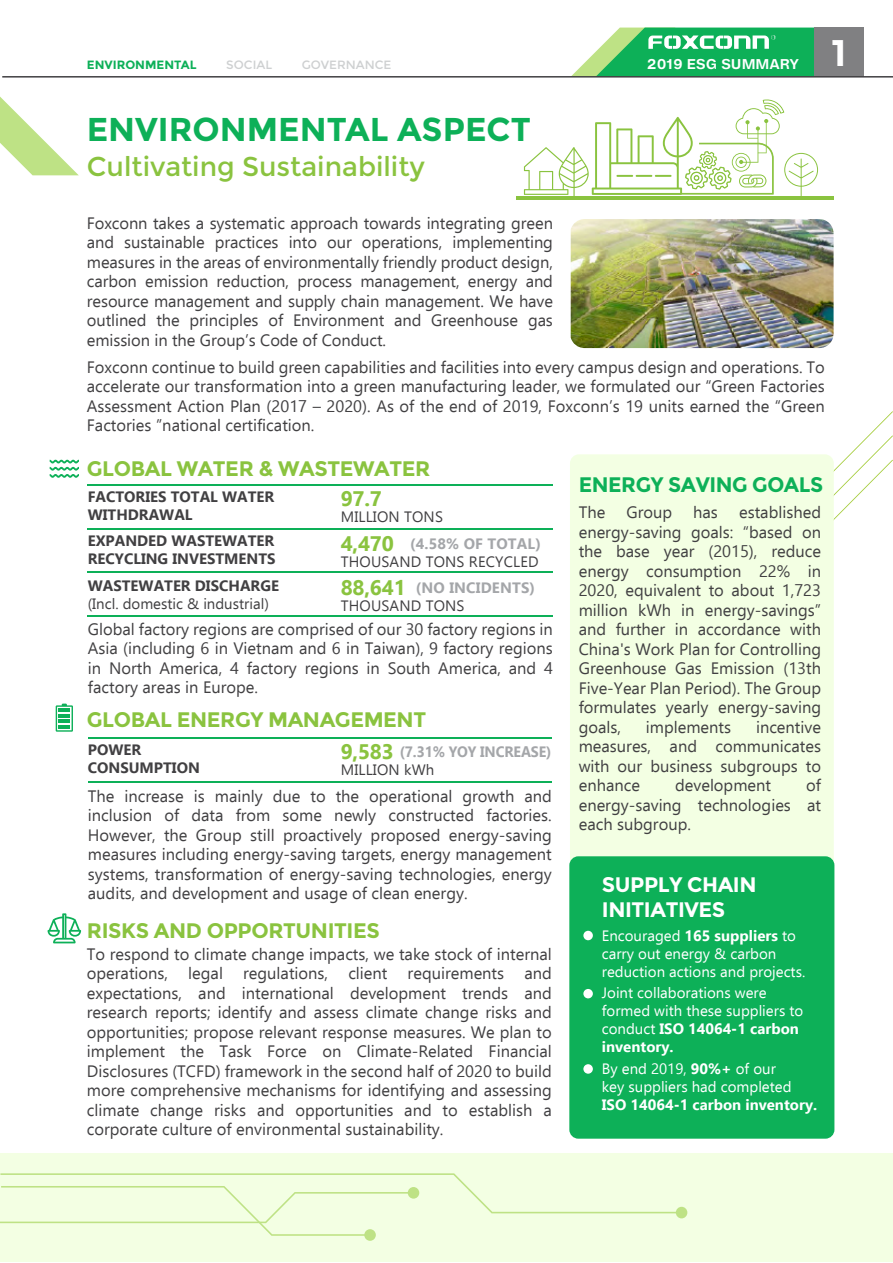
<style>
.page{position:relative;width:893px;height:1263px;background:#fff}
.page>*{position:absolute;margin:0;border:0;box-sizing:border-box;transform-origin:0 0}
.t1{font:700 37.05px "Montserrat";color:#fff}
.t2{font:700 33px "Montserrat";color:#0db058}
.t3{font:27px "Montserrat";color:#8ac33f}
.t4{font:700 21px "Montserrat";letter-spacing:-.02em;color:#8ac33f}
.t5{font:700 21px/25.2px "Montserrat";letter-spacing:-.02em;color:#fff}
.t6{font:700 21px "Montserrat";letter-spacing:-.02em;color:#0db058}
.t7{font:700 21px "Ebrima";letter-spacing:-.01em;color:#8ac33f}
.t8{font:16.5px/19.5px "Ebrima";color:#414042;text-align:justify}
.t9{font:15px/18px "Ebrima";color:#fff}
.t10{font:700 15px/18px "Ebrima";color:#414042}
.t11{font:15px/17.4px "Ebrima";letter-spacing:.01em;color:#414042}
.t12{font:700 15px "Ebrima";color:#fff}
.t13{font:700 15px "Ebrima";letter-spacing:-.01em;color:#a4a6a9;scale:.95 1}
.t14{font:700 15px "Ebrima";letter-spacing:.01em;color:#a4a6a9}
.t15{font:700 12.9px "Helvetica Now Micro";color:#fff}
.t16{font:12px "Montserrat";color:#ced0d1}
.t17{font:700 12px "Montserrat";color:#0db058}
.s1{font-weight:700;font-size:21px;color:#8ac33f}
.s2{font-weight:700;color:#a4a6a9}
.s3{font-weight:700}
</style>
<div class="page">
<svg style="left:833px;top:881px;width:2px;height:254px"></svg>
<svg style="left:834px;top:411px;width:59px;height:109px"></svg>
<div style="left:570px;top:454px;width:264px;height:592px;background:#f3ffe3;border-radius:9px"></div>
<div style="left:0;top:1152px;width:893px;height:109px;background:#f3ffe3"></div>
<div style="left:676px;top:1207px;width:11px;height:11px;background:#bee285;border-radius:50%"></div>
<div style="left:364px;top:1229px;width:12px;height:12px;background:#bee285;border-radius:50%"></div>
<svg style="left:0;top:1173px;width:682px;height:63px"></svg>
<div style="left:408px;top:1187px;width:11px;height:11px;background:#bee285;border-radius:50%"></div>
<svg style="left:571px;top:28px;width:243px;height:48px"></svg>
<div style="left:814px;top:28px;width:50px;height:49px;background:#808082"></div>
<hr style="left:2px;top:76px;width:891px;height:2px;background:#414042">
<hr style="left:516px;top:196px;width:318px;height:4px;background:#8ac33f">
<svg style="left:524px;top:99px;width:294px;height:97px"></svg>
<svg style="left:0;top:97px;width:79px;height:78px"></svg>
<img style="left:571px;top:219px;width:263px;height:129px">
<hr style="left:88px;top:484px;width:465px;height:2px;background:#0db058">
<hr style="left:88px;top:528px;width:465px;height:2px;background:#0db058">
<hr style="left:88px;top:571px;width:465px;height:2px;background:#0db058">
<hr style="left:88px;top:615px;width:465px;height:2px;background:#0db058">
<hr style="left:88px;top:737px;width:464px;height:2px;background:#0db058">
<hr style="left:88px;top:781px;width:464px;height:1px;background:#0db058">
<div style="left:569px;top:856px;width:265px;height:283px;background:#0db058;border-radius:9px"></div>
<div style="left:583px;top:1064px;width:10px;height:10px;background:#fff;border-radius:50%"></div>
<div style="left:583px;top:989px;width:10px;height:9px;background:#fff;border-radius:50%"></div>
<div style="left:583px;top:931px;width:10px;height:9px;background:#fff;border-radius:50%"></div>
<svg style="left:48px;top:913px;width:33px;height:30px"></svg>
<svg style="left:56px;top:704px;width:17px;height:28px"></svg>
<hr style="left:59px;top:725px;width:11px;height:4px;background:#0db058">
<hr style="left:59px;top:719px;width:11px;height:4px;background:#0db058">
<hr style="left:59px;top:714px;width:11px;height:4px;background:#0db058">
<hr style="left:59px;top:708px;width:11px;height:4px;background:#0db058">
<svg style="left:50px;top:460px;width:29px;height:18px"></svg>
<p class="t17" style="left:87px;top:57px;width:111px">ENVIRONMENTAL</p>
<p class="t16" style="left:226px;top:58px;width:47px">SOCIAL</p>
<p class="t16" style="left:302px;top:58px;width:91px">GOVERNANCE</p>
<p class="t15" style="left:647px;top:54px;width:154px">2019 ESG SUMMARY</p>
<h1 class="t1" style="left:831px;top:31px;width:16px">1</h1>
<h2 class="t2" style="left:87px;top:110px;width:446px">ENVIRONMENTAL ASPECT</h2>
<h3 class="t3" style="left:87px;top:151px;width:340px">Cultivating Sustainability</h3>
<p class="t8" style="left:87px;top:213px;width:468px">Foxconn takes a systematic approach towards integrating green and sustainable practices into our operations, implementing measures in the areas of environmentally friendly product design, carbon emission reduction, process management, energy and resource management and supply chain management. We have outlined the principles of Environment and Greenhouse gas emission in the Group’s Code of Conduct.</p>
<p class="t8" style="left:87px;top:357px;width:739px">Foxconn continue to build green capabilities and facilities into every campus design and operations. To accelerate our transformation into a green manufacturing leader, we formulated our “Green Factories Assessment Action Plan (2017 – 2020). As of the end of 2019, Foxconn’s 19 units earned the “Green Factories ”national certification.</p>
<p class="t4" style="left:87px;top:456px;width:345px">GLOBAL WATER &amp; WASTEWATER</p>
<p class="t10" style="left:88px;top:487px;width:188px">FACTORIES TOTAL WATER<br>WITHDRAWAL</p>
<p class="t7" style="left:341px;top:483px;width:43px">97.7</p>
<p class="t11" style="left:341px;top:508px;width:104px">MILLION TONS</p>
<p class="t10" style="left:88px;top:532px;width:189px">EXPANDED WASTEWATER<br>RECYCLING INVESTMENTS</p>
<p class="t11" style="left:341px;top:535px;width:202px"><span class="s1">4,470</span> <span class="s2">(4.58% OF TOTAL)<br></span>THOUSAND TONS RECYCLED</p>
<p class="t10" style="left:88px;top:576px;width:193px">WASTEWATER DISCHARGE</p>
<p class="t14" style="left:416px;top:577px;width:121px">(NO INCIDENTS)</p>
<p class="t11" style="left:88px;top:594px;width:183px">(Incl. domestic &amp; industrial)</p>
<p class="t7" style="left:341px;top:572px;width:67px">88,641</p>
<p class="t11" style="left:341px;top:597px;width:125px">THOUSAND TONS</p>
<p class="t8" style="left:88px;top:619px;width:467px">Global factory regions are comprised of our 30 factory regions in Asia (including 6 in Vietnam and 6 in Taiwan), 9 factory regions in North America, 4 factory regions in South America, and 4 factory areas in Europe.</p>
<p class="t4" style="left:87px;top:707px;width:341px">GLOBAL ENERGY MANAGEMENT</p>
<p class="t10" style="left:88px;top:740px;width:114px">POWER<br>CONSUMPTION</p>
<p class="t7" style="left:341px;top:736px;width:55px">9,583</p>
<p class="t13" style="left:400px;top:740px;width:161px">(7.31% YOY INCREASE)</p>
<p class="t8" style="left:88px;top:786px;width:465px">The increase is mainly due to the operational growth and inclusion of data from some newly constructed factories.<br>However, the Group still proactively proposed energy-saving measures including energy-saving targets, energy management systems, transformation of energy-saving technologies, energy audits, and development and usage of clean energy.</p>
<p class="t11" style="left:341px;top:761px;width:95px">MILLION kWh</p>
<p class="t4" style="left:87px;top:917px;width:294px">RISKS AND OPPORTUNITIES</p>
<p class="t8" style="left:87px;top:944px;width:466px">To respond to climate change impacts, we take stock of internal operations, legal regulations, client requirements and expectations, and international development trends and research reports; identify and assess climate change risks and opportunities; propose relevant response measures. We plan to implement the Task Force on Climate-Related Financial Disclosures (TCFD) framework in the second half of 2020 to build more comprehensive mechanisms for identifying and assessing climate change risks and opportunities and to establish a corporate culture of environmental sustainability.</p>
<p class="t6" style="left:579px;top:472px;width:246px">ENERGY SAVING GOALS</p>
<p class="t8" style="left:579px;top:502px;width:28px">The</p>
<p class="t8" style="left:626px;top:502px;width:47px">Group</p>
<p class="t8" style="left:693px;top:502px;width:26px">has</p>
<p class="t8" style="left:579px;top:502px;width:244px;text-indent:160px">established energy-saving goals: “based on the base year (2015), reduce energy consumption 22% in 2020, equivalent to about 1,723 million kWh in energy-savings” and further in accordance with China's Work Plan for Controlling Greenhouse Gas Emission (13th Five-Year Plan Period). The Group formulates yearly energy-saving goals,</p>
<p class="t8" style="left:646px;top:717px;width:87px">implements</p>
<p class="t8" style="left:579px;top:717px;width:244px;text-indent:177px">incentive measures, and communicates with our business subgroups to enhance</p>
<p class="t8" style="left:579px;top:775px;width:244px;text-indent:228px">of energy-saving technologies at each subgroup.</p>
<p class="t8" style="left:675px;top:775px;width:98px">development</p>
<p class="t5" style="left:602px;top:872px;width:156px">SUPPLY CHAIN<br>INITIATIVES</p>
<p class="t9" style="left:602px;top:926px;width:205px">Encouraged <span class="s3">165 suppliers</span> to carry out energy &amp; carbon reduction actions and projects.</p>
<p class="t9" style="left:602px;top:983px;width:203px">Joint collaborations were formed with these suppliers to conduct <span class="s3">ISO 14064-1 carbon inventory.</span></p>
<p class="t9" style="left:602px;top:1060px;width:191px">By end 2019, <span class="s3">90%+</span> of our key suppliers had completed</p>
<p class="t12" style="left:602px;top:1094px;width:217px">ISO 14064-1 carbon inventory.</p>
</div>
